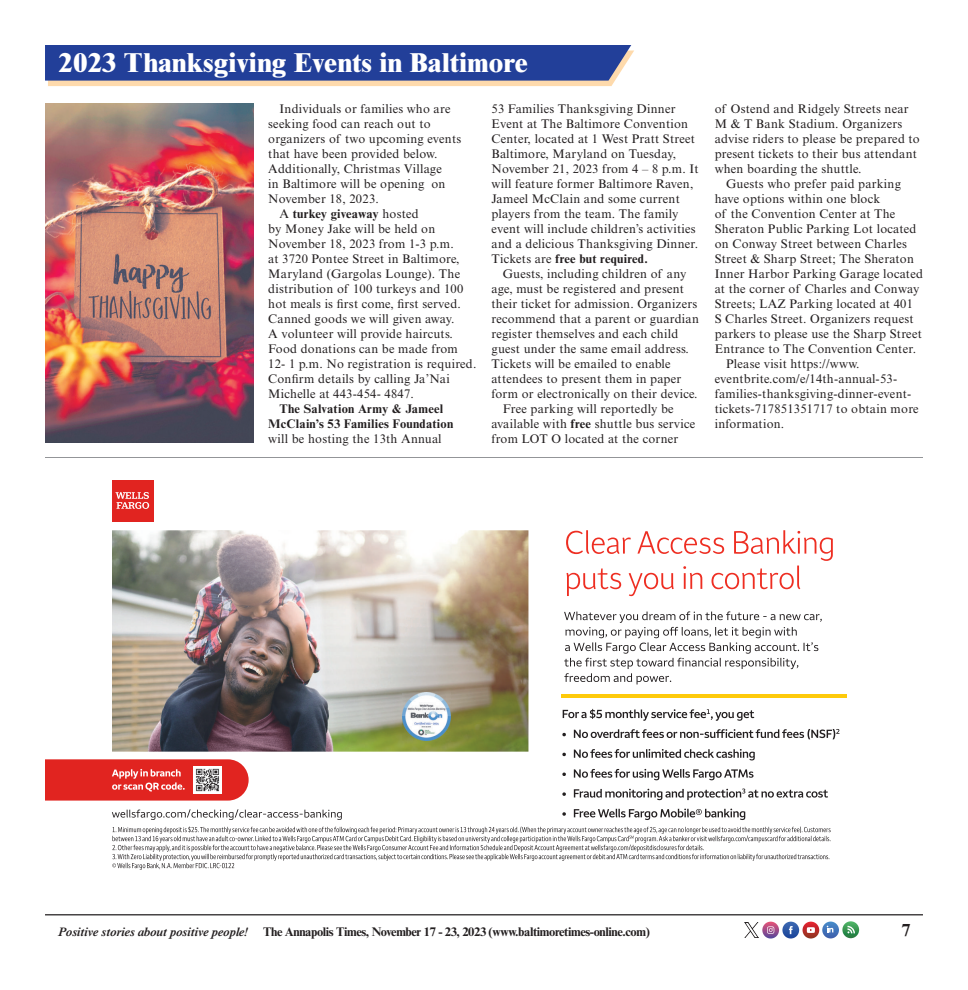
<style>
.page{position:relative;width:968px;height:990px;background:#fff}
.page>*{position:absolute;margin:0;border:0;box-sizing:border-box;transform-origin:0 0}
.t1{font:800 27.5px "Times NRMT Std";color:#fff}
.t2{font:700 17.5px "Times NRMT Std";color:#231f20}
.t3{font:12.5px "Times NRMT Std";letter-spacing:.02em;color:#231f20}
.t4{font:700 12.5px "Times NRMT Std";letter-spacing:.02em;color:#231f20}
.t5{font:700 12.5px "Times NRMT Std";letter-spacing:-.03em;color:#231f20}
.t6{font:italic 600 12.5px "Times NRMT Std";letter-spacing:-.03em;color:#231f20}
.t7{font:700 12.5px "Times NRMT Std";letter-spacing:-.01em;color:#231f20}
.s1{font-weight:400}
.s2{font-weight:700}
</style>
<div class="page">
<img style="left:842px;top:921px;width:17px;height:17px">
<svg style="left:847px;top:926px;width:8px;height:7px"></svg>
<img style="left:762px;top:922px;width:17px;height:17px">
<svg style="left:767px;top:926px;width:7px;height:8px"></svg>
<img style="left:782px;top:922px;width:17px;height:17px">
<svg style="left:789px;top:926px;width:3px;height:8px"></svg>
<img style="left:802px;top:922px;width:17px;height:17px">
<svg style="left:806px;top:927px;width:8px;height:6px"></svg>
<img style="left:822px;top:922px;width:17px;height:16px">
<svg style="left:826px;top:926px;width:7px;height:6px"></svg>
<img style="left:745px;top:923px;width:13px;height:14px">
<hr style="left:45px;top:914px;width:877px;height:1px;background:#231f20">
<svg style="left:45px;top:45px;width:589px;height:41px;background:#43579d"></svg>
<svg style="left:566px;top:530px;width:266px;height:66px"></svg>
<svg style="left:564px;top:611px;width:257px;height:73px"></svg>
<hr style="left:561px;top:694px;width:285px;height:4px;background:#feca0a">
<svg style="left:562px;top:709px;width:192px;height:12px"></svg>
<svg style="left:562px;top:729px;width:277px;height:10px"></svg>
<svg style="left:562px;top:749px;width:192px;height:11px"></svg>
<svg style="left:562px;top:769px;width:191px;height:11px"></svg>
<svg style="left:562px;top:789px;width:266px;height:11px"></svg>
<svg style="left:562px;top:809px;width:183px;height:11px"></svg>
<svg style="left:45px;top:759px;width:204px;height:42px;background:#e04643"></svg>
<svg style="left:112px;top:809px;width:230px;height:11px"></svg>
<svg style="left:112px;top:826px;width:718px;height:44px"></svg>
<img style="left:112px;top:530px;width:416px;height:222px">
<img style="left:403px;top:693px;width:47px;height:47px">
<div style="left:112px;top:480px;width:41px;height:41px;background:#e12420"></div>
<svg style="left:115px;top:492px;width:34px;height:17px"></svg>
<hr style="left:45px;top:457px;width:878px;height:1px;background:#939598">
<img style="left:45px;top:103px;width:208px;height:339px">
<p class="t1" style="left:59px;top:46px;width:471px">2023 Thanksgiving Events in Baltimore</p>
<p class="t3" style="left:279px;top:101px;width:172px">Individuals or families who are</p>
<p class="t3" style="left:268px;top:116px;width:164px">seeking food can reach out to</p>
<p class="t3" style="left:268px;top:131px;width:194px">organizers of two upcoming events</p>
<p class="t3" style="left:268px;top:146px;width:171px">that have been provided below.</p>
<p class="t3" style="left:268px;top:161px;width:175px">Additionally, Christmas Village</p>
<p class="t3" style="left:268px;top:176px;width:179px">in Baltimore will be opening on</p>
<p class="t3" style="left:268px;top:191px;width:112px">November 18, 2023.</p>
<p class="t7" style="left:279px;top:206px;width:141px"><span class="s1">A</span> turkey giveaway <span class="s1">hosted</span></p>
<p class="t3" style="left:268px;top:221px;width:168px">by Money Jake will be held on</p>
<p class="t3" style="left:268px;top:236px;width:187px">November 18, 2023 from 1-3 p.m.</p>
<p class="t3" style="left:268px;top:251px;width:193px">at 3720 Pontee Street in Baltimore,</p>
<p class="t3" style="left:268px;top:266px;width:193px">Maryland (Gargolas Lounge). The</p>
<p class="t3" style="left:268px;top:281px;width:196px">distribution of 100 turkeys and 100</p>
<p class="t3" style="left:268px;top:296px;width:194px">hot meals is first come, first served.</p>
<p class="t3" style="left:268px;top:311px;width:188px">Canned goods we will given away.</p>
<p class="t3" style="left:268px;top:326px;width:186px">A volunteer will provide haircuts.</p>
<p class="t3" style="left:268px;top:341px;width:191px">Food donations can be made from</p>
<p class="t3" style="left:268px;top:356px;width:210px">12- 1 p.m. No registration is required.</p>
<p class="t3" style="left:268px;top:371px;width:183px">Confirm details by calling Ja’Nai</p>
<p class="t3" style="left:268px;top:386px;width:147px">Michelle at 443-454- 4847.</p>
<p class="t4" style="left:279px;top:401px;width:165px">The Salvation Army &amp; Jameel</p>
<p class="t4" style="left:268px;top:416px;width:186px">McClain’s 53 Families Foundation</p>
<p class="t3" style="left:268px;top:431px;width:175px">will be hosting the 13th Annual</p>
<p class="t3" style="left:491px;top:101px;width:186px">53 Families Thanksgiving Dinner</p>
<p class="t3" style="left:491px;top:116px;width:198px">Event at The Baltimore Convention</p>
<p class="t3" style="left:491px;top:131px;width:205px">Center, located at 1 West Pratt Street</p>
<p class="t3" style="left:491px;top:146px;width:186px">Baltimore, Maryland on Tuesday,</p>
<p class="t3" style="left:491px;top:161px;width:209px">November 21, 2023 from 4 – 8 p.m. It</p>
<p class="t3" style="left:491px;top:176px;width:203px">will feature former Baltimore Raven,</p>
<p class="t3" style="left:491px;top:191px;width:190px">Jameel McClain and some current</p>
<p class="t3" style="left:491px;top:206px;width:188px">players from the team. The family</p>
<p class="t3" style="left:491px;top:221px;width:206px">event will include children’s activities</p>
<p class="t3" style="left:491px;top:236px;width:208px">and a delicious Thanksgiving Dinner.</p>
<p class="t4" style="left:491px;top:251px;width:158px"><span class="s1">Tickets are</span> free but required.</p>
<p class="t3" style="left:503px;top:266px;width:185px">Guests, including children of any</p>
<p class="t3" style="left:491px;top:281px;width:194px">age, must be registered and present</p>
<p class="t3" style="left:491px;top:296px;width:207px">their ticket for admission. Organizers</p>
<p class="t3" style="left:491px;top:311px;width:209px">recommend that a parent or guardian</p>
<p class="t3" style="left:491px;top:326px;width:188px">register themselves and each child</p>
<p class="t3" style="left:491px;top:341px;width:199px">guest under the same email address.</p>
<p class="t3" style="left:491px;top:356px;width:181px">Tickets will be emailed to enable</p>
<p class="t3" style="left:491px;top:371px;width:191px">attendees to present them in paper</p>
<p class="t3" style="left:491px;top:386px;width:208px">form or electronically on their device.</p>
<p class="t3" style="left:503px;top:401px;width:172px">Free parking will reportedly be</p>
<p class="t3" style="left:491px;top:416px;width:205px">available with <span class="s2">free</span> shuttle bus service</p>
<p class="t3" style="left:491px;top:431px;width:188px">from LOT O located at the corner</p>
<p class="t3" style="left:714px;top:101px;width:195px">of Ostend and Ridgely Streets near</p>
<p class="t3" style="left:714px;top:116px;width:189px">M &amp; T Bank Stadium. Organizers</p>
<p class="t3" style="left:714px;top:131px;width:207px">advise riders to please be prepared to</p>
<p class="t3" style="left:714px;top:146px;width:204px">present tickets to their bus attendant</p>
<p class="t3" style="left:714px;top:161px;width:148px">when boarding the shuttle.</p>
<p class="t3" style="left:726px;top:176px;width:176px">Guests who prefer paid parking</p>
<p class="t3" style="left:714px;top:191px;width:167px">have options within one block</p>
<p class="t3" style="left:714px;top:206px;width:182px">of the Convention Center at The</p>
<p class="t3" style="left:714px;top:221px;width:203px">Sheraton Public Parking Lot located</p>
<p class="t3" style="left:714px;top:236px;width:194px">on Conway Street between Charles</p>
<p class="t3" style="left:714px;top:251px;width:201px">Street &amp; Sharp Street; The Sheraton</p>
<p class="t3" style="left:714px;top:266px;width:210px">Inner Harbor Parking Garage located</p>
<p class="t3" style="left:714px;top:281px;width:206px">at the corner of Charles and Conway</p>
<p class="t3" style="left:714px;top:296px;width:200px">Streets; LAZ Parking located at 401</p>
<p class="t3" style="left:714px;top:311px;width:200px">S Charles Street. Organizers request</p>
<p class="t3" style="left:714px;top:326px;width:209px">parkers to please use the Sharp Street</p>
<p class="t3" style="left:714px;top:341px;width:203px">Entrance to The Convention Center.</p>
<p class="t3" style="left:726px;top:356px;width:135px">Please visit https://www.</p>
<p class="t3" style="left:714px;top:371px;width:184px">eventbrite.com/e/14th-annual-53-</p>
<p class="t3" style="left:714px;top:386px;width:198px">families-thanksgiving-dinner-event-</p>
<p class="t3" style="left:714px;top:401px;width:205px">tickets-717851351717 to obtain more</p>
<p class="t3" style="left:714px;top:416px;width:71px">information.</p>
<p class="t5" style="left:263px;top:924px;width:388px">The Baltimore Times, November 17 - 23, 2023 (www.baltimoretimes-online.com)</p>
<p class="t2" style="left:901px;top:919px;width:10px">7</p>
<p class="t6" style="left:58px;top:925px;width:192px">Positive stories about positive people!</p>
<p class="t5" style="left:285px;top:924px;width:50px">Annap lis</p>
</div>
